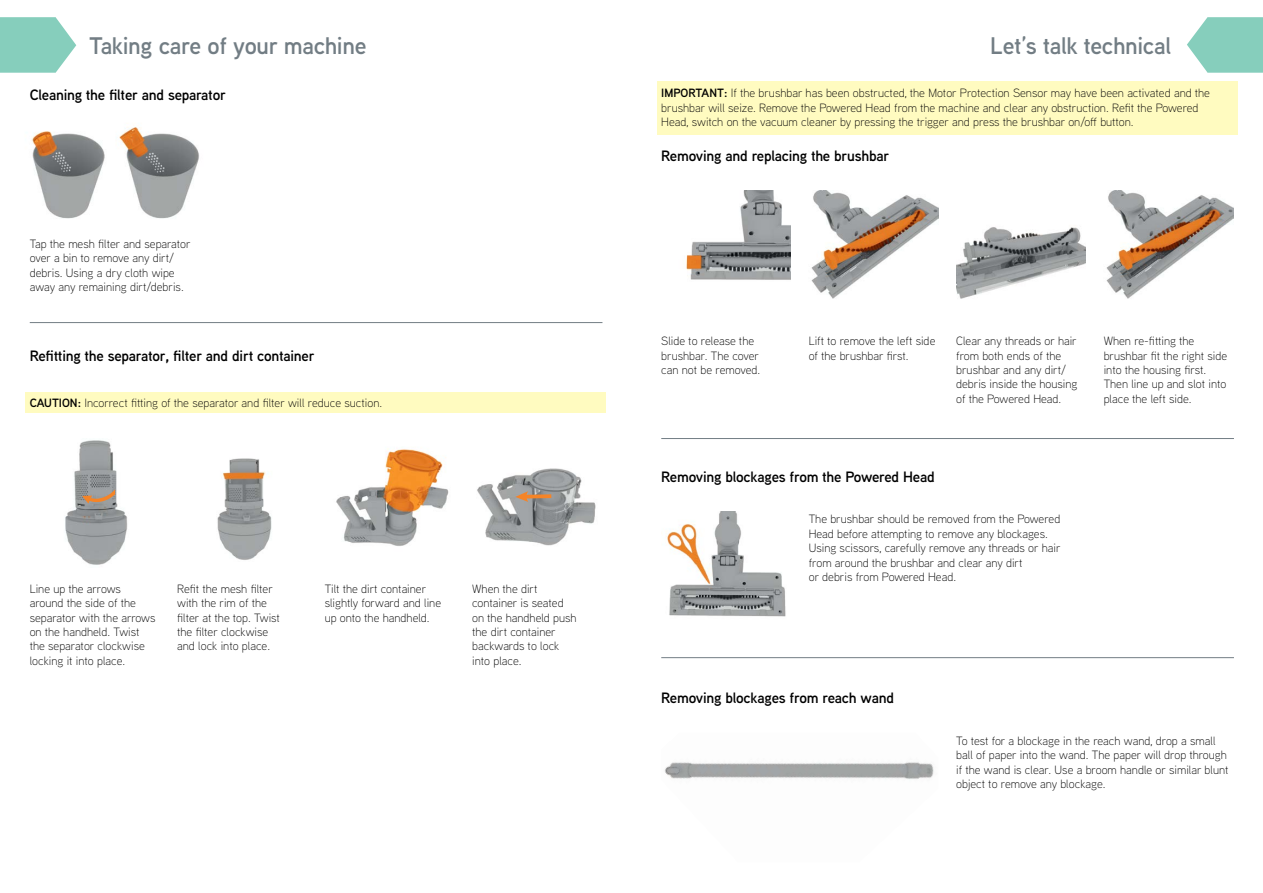
<style>
.page{position:relative;width:1263px;height:893px;background:#fff}
.page>*{position:absolute;margin:0;border:0;box-sizing:border-box;transform-origin:0 0}
.t1{font:600 24px "Vax Aaux Next";letter-spacing:-.015em;color:#727d84}
.t2{font:600 15px "Vax Aaux Next";letter-spacing:-.015em;color:#000}
.t3{font:300 12px/14.4px "Vax Aaux Next";color:#000}
.s1{font-weight:600}
</style>
<div class="page">
<div style="left:26px;top:392px;width:580px;height:21px;background:#fffbc0"></div>
<svg style="left:0;top:17px;width:76px;height:56px;background:#96d4c5"></svg>
<svg style="left:1187px;top:17px;width:76px;height:56px;background:#97d4c5"></svg>
<img style="left:31px;top:131px;width:74px;height:88px">
<img style="left:119px;top:127px;width:80px;height:92px">
<img style="left:65px;top:440px;width:63px;height:125px">
<img style="left:217px;top:458px;width:55px;height:102px">
<img style="left:336px;top:449px;width:113px;height:97px">
<img style="left:477px;top:468px;width:119px;height:78px">
<div style="left:657px;top:81px;width:580px;height:54px;background:#fffbc0"></div>
<img style="left:666px;top:511px;width:120px;height:106px">
<img style="left:686px;top:191px;width:105px;height:89px">
<img style="left:811px;top:191px;width:127px;height:108px">
<img style="left:956px;top:227px;width:130px;height:72px">
<img style="left:1106px;top:191px;width:127px;height:108px">
<hr style="left:30px;top:322px;width:572px;height:1px;background:#727d84">
<hr style="left:661px;top:438px;width:573px;height:1px;background:#727d84">
<hr style="left:661px;top:657px;width:573px;height:1px;background:#727d84">
<svg style="left:82px;top:489px;width:33px;height:15px"></svg>
<img style="left:664px;top:762px;width:270px;height:17px">
<svg style="left:515px;top:491px;width:36px;height:11px"></svg>
<h1 class="t1" style="left:89px;top:29px;width:279px">Taking care of your machine</h1>
<h1 class="t1" style="left:990px;top:29px;width:182px">Let’s talk technical</h1>
<p class="t2" style="left:30px;top:85px;width:198px">Cleaning the filter and separator</p>
<p class="t3" style="left:661px;top:86px;width:550px"><span class="s1">IMPORTANT:</span> If the brushbar has been obstructed, the Motor Protection Sensor may have been activated and the brushbar will seize. Remove the Powered Head from the machine and clear any obstruction. Refit the Powered<br>Head, switch on the vacuum cleaner by pressing the trigger and press the brushbar on/off button.</p>
<p class="t3" style="left:30px;top:236px;width:162px">Tap the mesh filter and separator over a bin to remove any dirt/ debris. Using a dry cloth wipe away any remaining dirt/debris.</p>
<p class="t2" style="left:30px;top:345px;width:286px">Refitting the separator, filter and dirt container</p>
<p class="t3" style="left:30px;top:395px;width:354px"><span class="s1">CAUTION:</span> Incorrect fitting of the separator and filter will reduce suction.</p>
<p class="t3" style="left:30px;top:581px;width:127px">Line up the arrows around the side of the separator with the arrows on the handheld. Twist the separator clockwise locking it into place.</p>
<p class="t3" style="left:177px;top:581px;width:104px">Refit the mesh filter with the rim of the filter at the top. Twist the filter clockwise and lock into place.</p>
<p class="t3" style="left:325px;top:581px;width:118px">Tilt the dirt container slightly forward and line up onto the handheld.</p>
<p class="t3" style="left:472px;top:581px;width:106px">When the dirt container is seated on the handheld push the dirt container backwards to lock into place.</p>
<p class="t2" style="left:661px;top:145px;width:230px">Removing and replacing the brushbar</p>
<p class="t3" style="left:661px;top:333px;width:100px">Slide to release the brushbar. The cover can not be removed.</p>
<p class="t3" style="left:809px;top:333px;width:128px">Lift to remove the left side of the brushbar first.</p>
<p class="t3" style="left:956px;top:333px;width:123px">Clear any threads or hair from both ends of the brushbar and any dirt/ debris inside the housing of the Powered Head.</p>
<p class="t3" style="left:1104px;top:333px;width:125px">When re-fitting the brushbar fit the right side into the housing first.<br>Then line up and slot into place the left side.</p>
<p class="t2" style="left:661px;top:466px;width:275px">Removing blockages from the Powered Head</p>
<p class="t3" style="left:809px;top:511px;width:253px">The brushbar should be removed from the Powered Head before attempting to remove any blockages.<br>Using scissors, carefully remove any threads or hair from around the brushbar and clear any dirt<br>or debris from Powered Head.</p>
<p class="t2" style="left:661px;top:688px;width:234px">Removing blockages from reach wand</p>
<p class="t3" style="left:956px;top:733px;width:274px">To test for a blockage in the reach wand, drop a small ball of paper into the wand. The paper will drop through if the wand is clear. Use a broom handle or similar blunt object to remove any blockage.</p>
</div>
